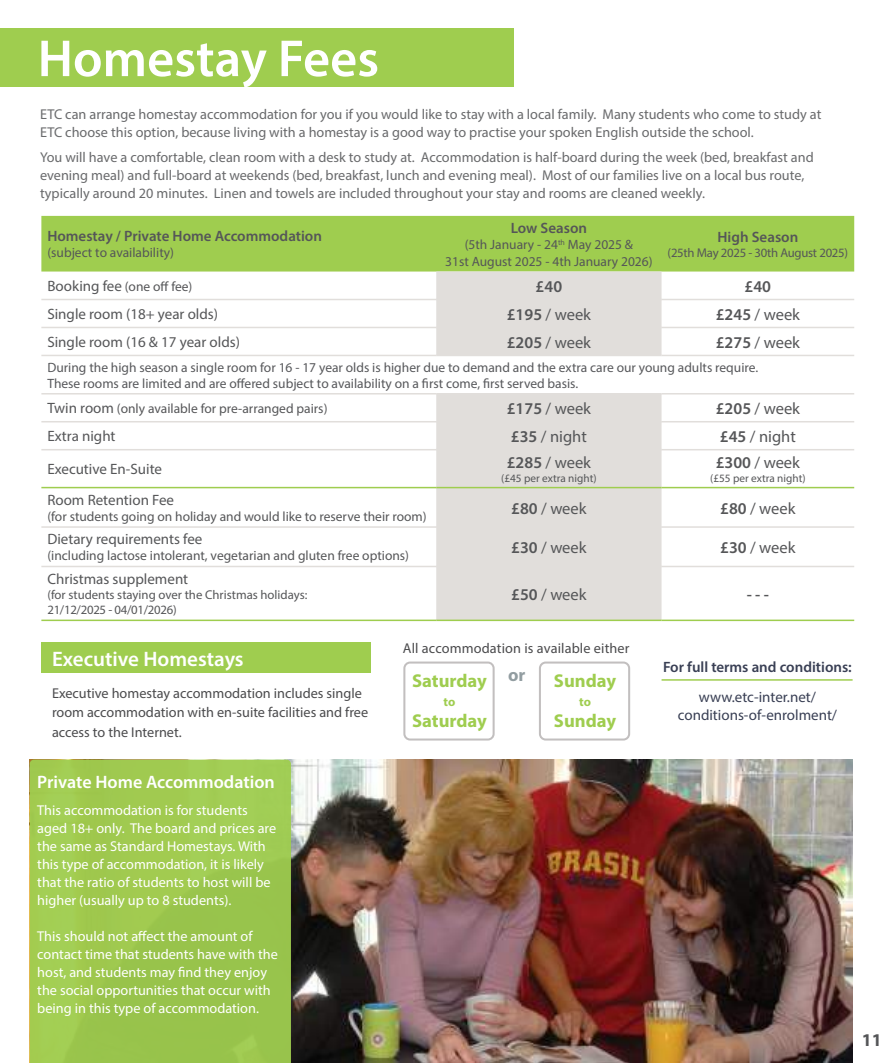
<style>
.page{position:relative;width:893px;height:1063px;background:#fff}
.page>*{position:absolute;margin:0;border:0;box-sizing:border-box;transform-origin:0 0}
.t1{font:600 52.5px "Myriad Pro";color:#fff}
.t2{font:600 21px "Myriad Pro";color:#fff}
.t3{font:700 18.6px "Myriad Pro";color:#9fcd4f}
.t4{font:700 18.15px "Myriad Pro";color:#929da1}
.t5{font:600 18px "Myriad Pro";color:#fff}
.t6{font:700 18px "Myriad Pro";color:#555658}
.t7{font:16.5px "Myriad Pro";color:#555658}
.t8{font:600 16.5px "Myriad Pro";color:#555658}
.t9{font:15px "Myriad Pro";color:#555658}
.t10{font:600 15px "Myriad Pro";color:#555658}
.t11{font:15px/17.9px "Myriad Pro";color:#393f54;text-align:center}
.t12{font:600 15px "Myriad Pro";color:#393f54}
.t13{font:14.25px/18px "Myriad Pro";color:#696a6c}
.t14{font:14.25px/18px "Myriad Pro";color:#fff}
.t15{font:14.25px/19.5px "Myriad Pro";color:#4b4b4d}
.t16{font:13.5px/16.2px "Myriad Pro";color:#555658;text-align:center}
.t17{font:13.5px/16.2px "Myriad Pro";color:#57585b}
.t18{font:12.75px/15.3px "Myriad Pro";letter-spacing:-.01em;color:#555658}
.t19{font:700 12.6px "Myriad Pro";color:#9fcd4f}
.t20{font:11.25px "Myriad Pro";color:#555658}
.s1{font-size:15px}
.s2{font-weight:600}
</style>
<div class="page">
<hr style="left:662px;top:679px;width:191px;height:2px;background:#9fcd4f">
<div style="left:0;top:28px;width:513px;height:58px;background:#9fcd4f"></div>
<img style="left:291px;top:760px;width:562px;height:303px">
<div style="left:41px;top:216px;width:813px;height:56px;background:#9fcd4f"></div>
<svg style="left:436px;top:272px;width:226px;height:348px;background:#e4e1de"></svg>
<hr style="left:41px;top:487px;width:395px;height:1px;background:#9fcd4f">
<hr style="left:436px;top:487px;width:226px;height:1px;background:#9fcd4f">
<hr style="left:662px;top:487px;width:192px;height:1px;background:#9fcd4f">
<hr style="left:41px;top:299px;width:395px;height:1px;background:#e1dedb">
<hr style="left:436px;top:299px;width:226px;height:1px;background:#e1dedb">
<hr style="left:662px;top:299px;width:192px;height:1px;background:#e1dedb">
<hr style="left:41px;top:327px;width:395px;height:1px;background:#e1dedb">
<hr style="left:41px;top:355px;width:395px;height:1px;background:#e1dedb">
<hr style="left:41px;top:393px;width:395px;height:2px;background:#e1dedb">
<hr style="left:436px;top:327px;width:226px;height:1px;background:#e1dedb">
<hr style="left:436px;top:355px;width:226px;height:1px;background:#e1dedb">
<hr style="left:436px;top:393px;width:226px;height:2px;background:#e1dedb">
<hr style="left:662px;top:327px;width:192px;height:1px;background:#e1dedb">
<hr style="left:662px;top:355px;width:192px;height:1px;background:#e1dedb">
<hr style="left:662px;top:393px;width:192px;height:2px;background:#e1dedb">
<hr style="left:41px;top:421px;width:395px;height:1px;background:#e1dedb">
<hr style="left:41px;top:449px;width:395px;height:1px;background:#e1dedb">
<hr style="left:436px;top:421px;width:226px;height:1px;background:#e1dedb">
<hr style="left:436px;top:449px;width:226px;height:1px;background:#e1dedb">
<hr style="left:662px;top:421px;width:192px;height:1px;background:#e1dedb">
<hr style="left:662px;top:449px;width:192px;height:1px;background:#e1dedb">
<hr style="left:41px;top:526px;width:395px;height:2px;background:#e1dedb">
<hr style="left:436px;top:526px;width:226px;height:2px;background:#e1dedb">
<hr style="left:662px;top:526px;width:192px;height:2px;background:#e1dedb">
<hr style="left:41px;top:566px;width:395px;height:1px;background:#e1dedb">
<hr style="left:436px;top:566px;width:226px;height:1px;background:#e1dedb">
<hr style="left:662px;top:566px;width:192px;height:1px;background:#e1dedb">
<hr style="left:41px;top:620px;width:395px;height:1px;background:#9fcd4f">
<hr style="left:436px;top:620px;width:226px;height:1px;background:#9fcd4f">
<hr style="left:662px;top:620px;width:192px;height:1px;background:#9fcd4f">
<div style="left:41px;top:643px;width:330px;height:30px;background:#9fcd4f"></div>
<div style="left:403px;top:662px;width:92px;height:79px;border:2px solid #c2bfbf;border-radius:6px"></div>
<div style="left:539px;top:662px;width:91px;height:79px;border:2px solid #c2bfbf;border-radius:6px"></div>
<div style="left:30px;top:760px;width:261px;height:303px;background:#9fc94e"></div>
<h1 class="t1" style="left:38px;top:25px;width:343px">Homestay Fees</h1>
<p class="t13" style="left:40px;top:105px;width:783px">ETC can arrange homestay accommodation for you if you would like to stay with a local family. Many students who come to study at<br>ETC choose this option, because living with a homestay is a good way to practise your spoken English outside the school.</p>
<p class="t13" style="left:40px;top:148px;width:775px">You will have a comfortable, clean room with a desk to study at. Accommodation is half-board during the week (bed, breakfast and evening meal) and full-board at weekends (bed, breakfast, lunch and evening meal). Most of our families live on a local bus route, typically around 20 minutes. Linen and towels are included throughout your stay and rooms are cleaned weekly.</p>
<p class="t10" style="left:47px;top:227px;width:276px">Homestay / Private Home Accommodation</p>
<p class="t16" style="left:47px;top:245px;width:128px">(subject to availability)</p>
<p class="t10" style="left:511px;top:219px;width:78px">Low Season</p>
<p class="t16" style="left:445px;top:237px;width:209px">(5th January - 24<sup>th</sup> May 2025 &amp;<br>31st August 2025 - 4th January 2026)</p>
<p class="t10" style="left:717px;top:227px;width:82px">High Season</p>
<p class="t18" style="left:668px;top:245px;width:182px">(25th May 2025 - 30th August 2025)</p>
<p class="t16" style="left:47px;top:278px;width:147px"><span class="s1">Booking fee</span> (one off fee)</p>
<p class="t8" style="left:536px;top:276px;width:28px">£40</p>
<p class="t8" style="left:745px;top:276px;width:28px">£40</p>
<p class="t9" style="left:47px;top:305px;width:172px">Single room (18+ year olds)</p>
<p class="t7" style="left:507px;top:304px;width:86px"><span class="s2">£195</span> / week</p>
<p class="t7" style="left:716px;top:304px;width:86px"><span class="s2">£245</span> / week</p>
<p class="t9" style="left:47px;top:333px;width:194px">Single room (16 &amp; 17 year olds)</p>
<p class="t7" style="left:507px;top:332px;width:86px"><span class="s2">£205</span> / week</p>
<p class="t7" style="left:716px;top:332px;width:86px"><span class="s2">£275</span> / week</p>
<p class="t17" style="left:47px;top:359px;width:712px">During the high season a single room for 16 - 17 year olds is higher due to demand and the extra care our young adults require.<br>These rooms are limited and are offered subject to availability on a first come, first served basis.</p>
<p class="t16" style="left:47px;top:401px;width:282px"><span class="s1">Twin room</span> (only available for pre-arranged pairs)</p>
<p class="t7" style="left:507px;top:398px;width:86px"><span class="s2">£175</span> / week</p>
<p class="t7" style="left:716px;top:398px;width:86px"><span class="s2">£205</span> / week</p>
<p class="t9" style="left:47px;top:427px;width:70px">Extra night</p>
<p class="t7" style="left:511px;top:426px;width:77px"><span class="s2">£35</span> / night</p>
<p class="t7" style="left:720px;top:426px;width:77px"><span class="s2">£45</span> / night</p>
<p class="t9" style="left:47px;top:460px;width:116px">Executive En-Suite</p>
<p class="t7" style="left:507px;top:452px;width:86px"><span class="s2">£285</span> / week</p>
<p class="t20" style="left:501px;top:471px;width:97px">(£45 per extra night)</p>
<p class="t7" style="left:716px;top:452px;width:86px"><span class="s2">£300</span> / week</p>
<p class="t20" style="left:710px;top:471px;width:97px">(£55 per extra night)</p>
<p class="t9" style="left:47px;top:491px;width:128px">Room Retention Fee</p>
<p class="t16" style="left:47px;top:508px;width:381px">(for students going on holiday and would like to reserve their room)</p>
<p class="t9" style="left:47px;top:530px;width:157px">Dietary requirements fee</p>
<p class="t16" style="left:47px;top:548px;width:363px">(including lactose intolerant, vegetarian and gluten free options)</p>
<p class="t7" style="left:511px;top:498px;width:77px"><span class="s2">£80</span> / week</p>
<p class="t7" style="left:720px;top:498px;width:77px"><span class="s2">£80</span> / week</p>
<p class="t7" style="left:511px;top:537px;width:77px"><span class="s2">£30</span> / week</p>
<p class="t7" style="left:720px;top:537px;width:77px"><span class="s2">£30</span> / week</p>
<p class="t9" style="left:47px;top:569px;width:142px">Christmas supplement</p>
<p class="t18" style="left:47px;top:587px;width:262px">(for students staying over the Christmas holidays:<br>21/12/2025 - 04/01/2026)</p>
<p class="t7" style="left:511px;top:584px;width:77px"><span class="s2">£50</span> / week</p>
<p class="t8" style="left:747px;top:584px;width:24px">- - -</p>
<h2 class="t2" style="left:52px;top:645px;width:193px">Executive Homestays</h2>
<p class="t15" style="left:52px;top:683px;width:318px">Executive homestay accommodation includes single room accommodation with en-suite facilities and free access to the Internet.</p>
<p class="t15" style="left:403px;top:638px;width:228px">All accommodation is available either</p>
<p class="t4" style="left:508px;top:663px;width:19px">or</p>
<h3 class="t3" style="left:412px;top:668px;width:76px">Saturday</h3>
<p class="t19" style="left:444px;top:694px;width:13px">to</p>
<h3 class="t3" style="left:412px;top:708px;width:76px">Saturday</h3>
<h3 class="t3" style="left:554px;top:668px;width:64px">Sunday</h3>
<p class="t19" style="left:579px;top:694px;width:13px">to</p>
<h3 class="t3" style="left:554px;top:708px;width:64px">Sunday</h3>
<p class="t12" style="left:663px;top:657px;width:190px">For full terms and conditions:</p>
<p class="t11" style="left:678px;top:688px;width:161px">www.etc-inter.net/ conditions-of-enrolment/</p>
<p class="t5" style="left:37px;top:770px;width:239px">Private Home Accommodation</p>
<p class="t14" style="left:37px;top:801px;width:240px">This accommodation is for students aged 18+ only. The board and prices are the same as Standard Homestays. With this type of accommodation, it is likely that the ratio of students to host will be higher (usually up to 8 students).</p>
<p class="t14" style="left:37px;top:927px;width:242px">This should not affect the amount of contact time that students have with the host, and students may find they enjoy the social opportunities that occur with being in this type of accommodation.</p>
<p class="t6" style="left:862px;top:1028px;width:21px">11</p>
</div>
